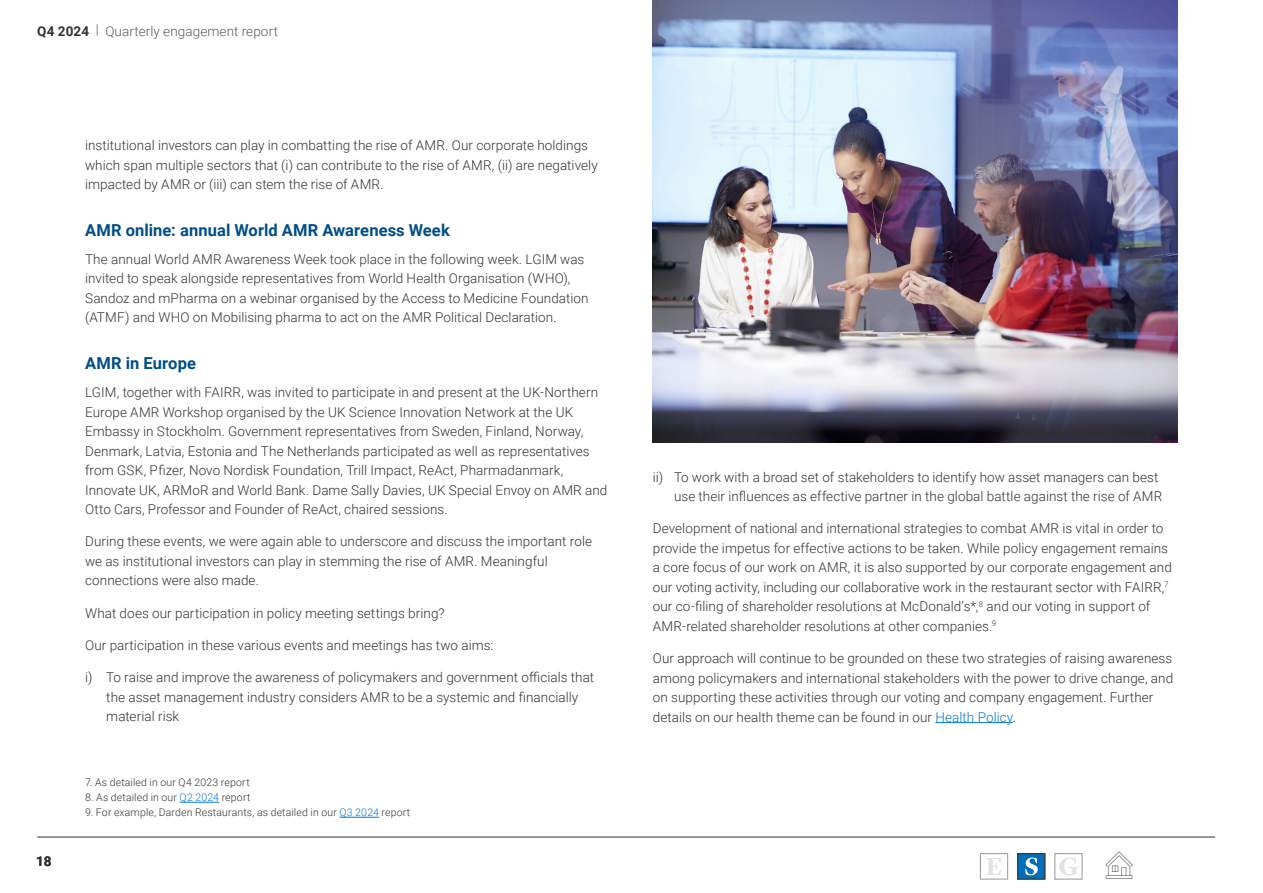
<style>
.page{position:relative;width:1263px;height:893px;background:#fff}
.page>*{position:absolute;margin:0;border:0;box-sizing:border-box;transform-origin:0 0}
.Body_copy_and_chart_header_-_Manually_ap{font:700 16.5px "Roboto";letter-spacing:.005em;color:#004e86}
.body_copy_bullet_point_9_5pt{font:300 13.5px/19.5px "Roboto";letter-spacing:.005em;color:#333}
.t1{font:300 13.5px "Roboto";letter-spacing:.01em;color:#5c5c5c}
.t2{font:700 13.5px "Roboto";color:#333}
.Source_7pt{font:300 10.5px "Roboto";letter-spacing:.015em;color:#333}
.s1{font-weight:700;color:#333}
.s2{color:#0076d6}
</style>
<div class="page">
<hr style="left:37px;top:837px;width:1178px;height:1px;background:#737373">
<hr style="left:1106px;top:875px;width:26px;height:4px;background:#999">
<hr style="left:1106px;top:876px;width:26px;height:2px;background:#737373">
<svg style="left:1105px;top:851px;width:28px;height:25px"></svg>
<div style="left:980px;top:853px;width:28px;height:27px;border:1px solid #a3a3a3"></div>
<svg style="left:986px;top:858px;width:15px;height:17px"></svg>
<div style="left:1054px;top:853px;width:29px;height:27px;border:1px solid #a3a3a3"></div>
<svg style="left:1059px;top:857px;width:19px;height:18px"></svg>
<div style="left:1017px;top:853px;width:28px;height:27px;background:#006fb8;border:1px solid #333"></div>
<svg style="left:1025px;top:857px;width:13px;height:18px"></svg>
<hr style="left:935px;top:722px;width:78px;height:1px;background:#0076d6">
<hr style="left:180px;top:802px;width:39px;height:1px;background:#0076d6">
<hr style="left:339px;top:817px;width:40px;height:1px;background:#0076d6">
<img style="left:653px;top:0;width:525px;height:442px">
<p class="t1" style="left:37px;top:21px;width:242px"><span class="s1">Q4 2024</span> | Quarterly engagement report</p>
<p class="body_copy_bullet_point_9_5pt" style="left:85px;top:135px;width:514px">institutional investors can play in combatting the rise of AMR. Our corporate holdings which span multiple sectors that (i) can contribute to the rise of AMR, (ii) are negatively impacted by AMR or (iii) can stem the rise of AMR.</p>
<p class="Body_copy_and_chart_header_-_Manually_ap" style="left:85px;top:219px;width:366px">AMR online: annual World AMR Awareness Week</p>
<p class="body_copy_bullet_point_9_5pt" style="left:85px;top:249px;width:505px">The annual World AMR Awareness Week took place in the following week. LGIM was invited to speak alongside representatives from World Health Organisation (WHO), Sandoz and mPharma on a webinar organised by the Access to Medicine Foundation (ATMF) and WHO on Mobilising pharma to act on the AMR Political Declaration.</p>
<p class="Body_copy_and_chart_header_-_Manually_ap" style="left:85px;top:352px;width:112px">AMR in Europe</p>
<p class="body_copy_bullet_point_9_5pt" style="left:85px;top:382px;width:524px">LGIM, together with FAIRR, was invited to participate in and present at the UK-Northern Europe AMR Workshop organised by the UK Science Innovation Network at the UK Embassy in Stockholm. Government representatives from Sweden, Finland, Norway, Denmark, Latvia, Estonia and The Netherlands participated as well as representatives from GSK, Pfizer, Novo Nordisk Foundation, Trill Impact, ReAct, Pharmadanmark, Innovate UK, ARMoR and World Bank. Dame Sally Davies, UK Special Envoy on AMR and Otto Cars, Professor and Founder of ReAct, chaired sessions.</p>
<p class="body_copy_bullet_point_9_5pt" style="left:85px;top:531px;width:509px">During these events, we were again able to underscore and discuss the important role we as institutional investors can play in stemming the rise of AMR. Meaningful connections were also made.</p>
<p class="body_copy_bullet_point_9_5pt" style="left:85px;top:602px;width:361px">What does our participation in policy meeting settings bring?</p>
<p class="body_copy_bullet_point_9_5pt" style="left:85px;top:635px;width:410px">Our participation in these various events and meetings has two aims:</p>
<p class="body_copy_bullet_point_9_5pt" style="left:106px;top:667px;width:489px;text-indent:-21px">i) To raise and improve the awareness of policymakers and government officials that the asset management industry considers AMR to be a systemic and financially material risk</p>
<p class="t2" style="left:36px;top:852px;width:17px">18</p>
<p class="Source_7pt" style="left:85px;top:775px;width:166px">7. As detailed in our Q4 2023 report</p>
<p class="Source_7pt" style="left:85px;top:790px;width:167px">8. As detailed in our <span class="s2">Q2 2024</span> report</p>
<p class="Source_7pt" style="left:85px;top:805px;width:327px">9. For example, Darden Restaurants, as detailed in our <span class="s2">Q3 2024</span> report</p>
<p class="body_copy_bullet_point_9_5pt" style="left:653px;top:466px;width:511px;text-align:right">ii) To work with a broad set of stakeholders to identify how asset managers can best use their influences as effective partner in the global battle against the rise of AMR</p>
<p class="body_copy_bullet_point_9_5pt" style="left:653px;top:518px;width:521px">Development of national and international strategies to combat AMR is vital in order to provide the impetus for effective actions to be taken. While policy engagement remains a core focus of our work on AMR, it is also supported by our corporate engagement and our voting activity, including our collaborative work in the restaurant sector with FAIRR,<sup>7 </sup>our co-filing of shareholder resolutions at McDonald’s*,<sup>8</sup> and our voting in support of AMR-related shareholder resolutions at other companies.<sup>9</sup></p>
<p class="body_copy_bullet_point_9_5pt" style="left:653px;top:648px;width:522px">Our approach will continue to be grounded on these two strategies of raising awareness among policymakers and international stakeholders with the power to drive change, and on supporting these activities through our voting and company engagement. Further details on our health theme can be found in our <span class="s2">Health Policy</span>.</p>
</div>
